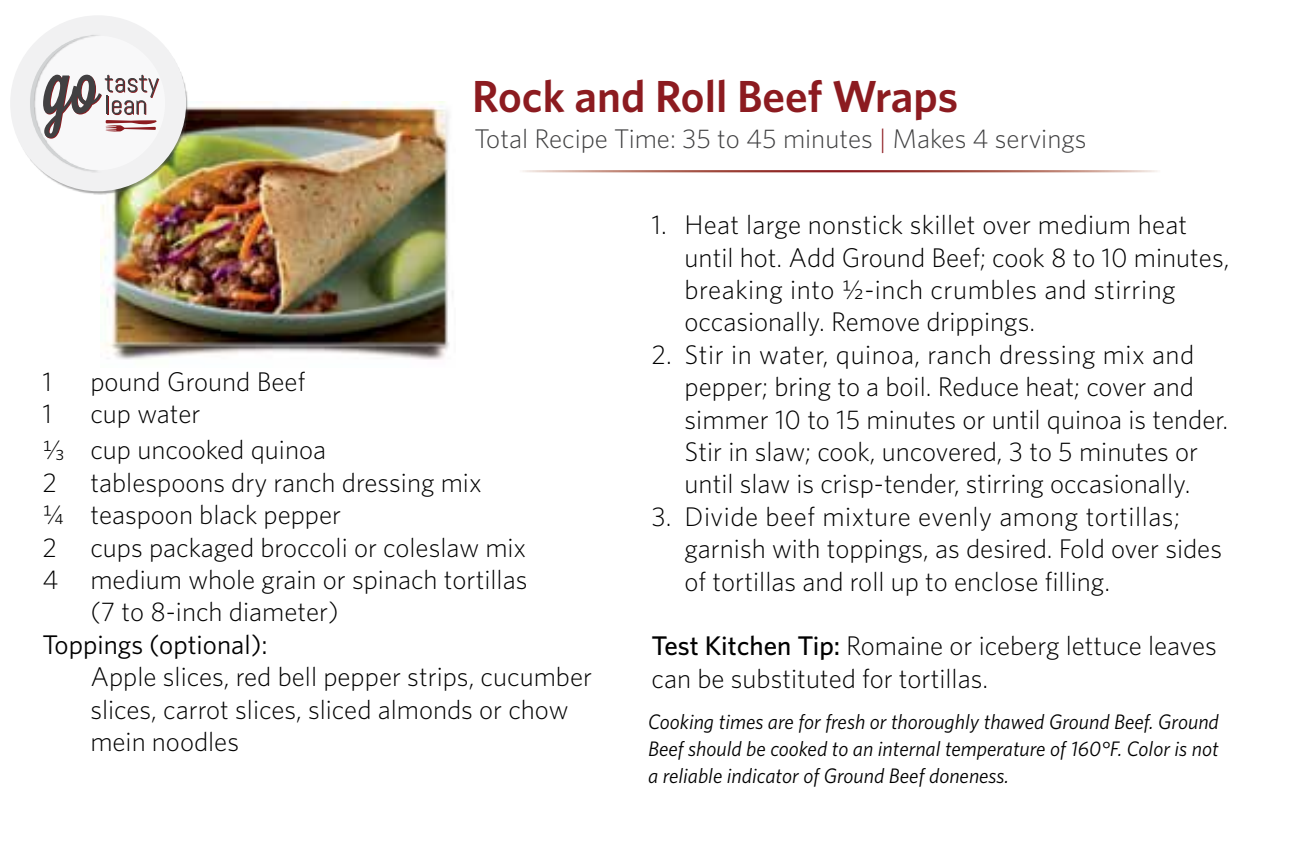
<style>
.page{position:relative;width:1296px;height:864px;background:#fff}
.page>*{position:absolute;margin:0;border:0;box-sizing:border-box;transform-origin:0 0}
.t1{font:600 45px "Whitney";color:#8c1b20}
.t2{font:300 27px/32.4px "Whitney";color:#000}
.t3{font:300 27px "Whitney";color:#404041}
.t4{font:27px "Whitney";color:#000}
.t5{font:italic 21px/27px "Whitney";color:#000;text-align:justify}
.s1{color:#414142}
.s2{color:#8c1b20}
.s3{font-weight:500}
</style>
<div class="page">
<img style="left:101px;top:102px;width:352px;height:258px">
<img style="left:65px;top:59px;width:138px;height:150px">
<div style="left:10px;top:15px;width:176px;height:176px;background:#f1f1f2;border-radius:50%"></div>
<img style="left:17px;top:22px;width:80px;height:165px">
<svg style="left:30px;top:35px;width:129px;height:136px"></svg>
<h1 class="t1" style="left:472px;top:66px;width:487px">Rock and Roll Beef Wraps</h1>
<p class="t3" style="left:474px;top:120px;width:614px">Total R<span class="s1">ec</span>ipe Time: 35 to 45 minutes <span class="s2">|</span> Makes 4 servings</p>
<p class="t2" style="left:42px;top:365px;width:11px">1</p>
<p class="t2" style="left:90px;top:365px;width:217px">pound Ground Beef</p>
<p class="t2" style="left:42px;top:397px;width:11px">1</p>
<p class="t2" style="left:42px;top:395px;width:285px;line-height:36px;text-indent:48px">cup water<br>¹⁄³ cup uncooked quinoa</p>
<p class="t2" style="left:42px;top:465px;width:441px">2 tablespoons dry ranch dressing mix</p>
<p class="t2" style="left:42px;top:498px;width:300px">¼ teaspoon black pepper</p>
<p class="t2" style="left:42px;top:530px;width:485px">2 cups packaged broccoli or coleslaw mix</p>
<p class="t2" style="left:42px;top:563px;width:487px">4 medium whole grain or spinach tortillas</p>
<p class="t2" style="left:90px;top:595px;width:250px">(7 to 8-inch diameter)</p>
<p class="t4" style="left:42px;top:627px;width:227px">Toppings (optional):</p>
<p class="t2" style="left:90px;top:660px;width:503px">Apple slices, red bell pepper strips, cucumber slices, carrot slices, sliced almonds or chow mein noodles</p>
<p class="t2" style="left:685px;top:208px;width:546px;text-indent:-33px">1. Heat large nonstick skillet over medium heat until hot. Add Ground Beef; cook 8 to 10 minutes, breaking into ½-inch crumbles and stirring occasionally. Remove drippings.</p>
<p class="t2" style="left:685px;top:337px;width:545px;text-indent:-33px">2. Stir in water, quinoa, ranch dressing mix and pepper; bring to a boil. Reduce heat; cover and simmer 10 to 15 minutes or until quinoa is tender.<br>Stir in slaw; cook, uncovered, 3 to 5 minutes or until slaw is crisp-tender, stirring occasionally.</p>
<p class="t2" style="left:685px;top:499px;width:539px;text-indent:-33px">3. Divide beef mixture evenly among tortillas; garnish with toppings, as desired. Fold over sides of tortillas and roll up to enclose filling.</p>
<p class="t2" style="left:652px;top:629px;width:567px"><span class="s3">Test Kitchen Tip:</span> Romaine or iceberg lettuce leaves can be substituted for tortillas.</p>
<p class="t5" style="left:648px;top:708px;width:572px">Cooking times are for fresh or thoroughly thawed Ground Beef. Ground Beef should be cooked to an internal temperature of 160°F. Color is not a reliable indicator of Ground Beef doneness.</p>
</div>
